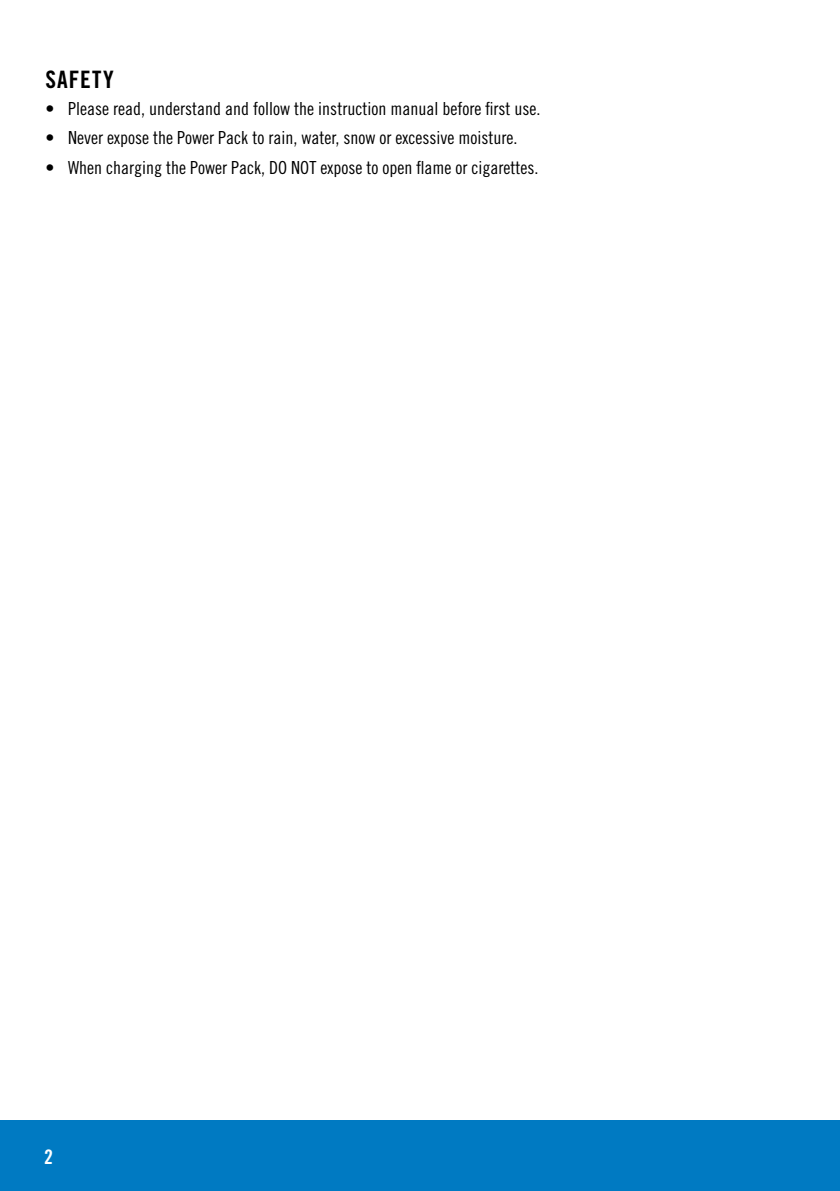
<style>
.page{position:relative;width:840px;height:1191px;background:#fff}
.page>*{position:absolute;margin:0;border:0;box-sizing:border-box;transform-origin:0 0}
.t1{font:24px "Trade Gothic Bold Cond Twenty";letter-spacing:.045em;color:#000}
.t2{font:20px "Trade Gothic Bold Cond Twenty";color:#fff}
.t3{font:18px "Trade Gothic Cond Eighteen";color:#000}
</style>
<div class="page">
<div style="left:0;top:1120px;width:839px;height:71px;background:#007ac2"></div>
<h1 class="t1" style="left:45px;top:64px;width:70px">SAFETY</h1>
<p class="t3" style="left:45px;top:98px;width:496px">• Please read, understand and follow the instruction manual before first use.</p>
<p class="t3" style="left:45px;top:127px;width:473px">• Never expose the Power Pack to rain, water, snow or excessive moisture.</p>
<p class="t3" style="left:45px;top:157px;width:494px">• When charging the Power Pack, DO NOT expose to open flame or cigarettes.</p>
<p class="t2" style="left:44px;top:1144px;width:10px">2</p>
</div>
